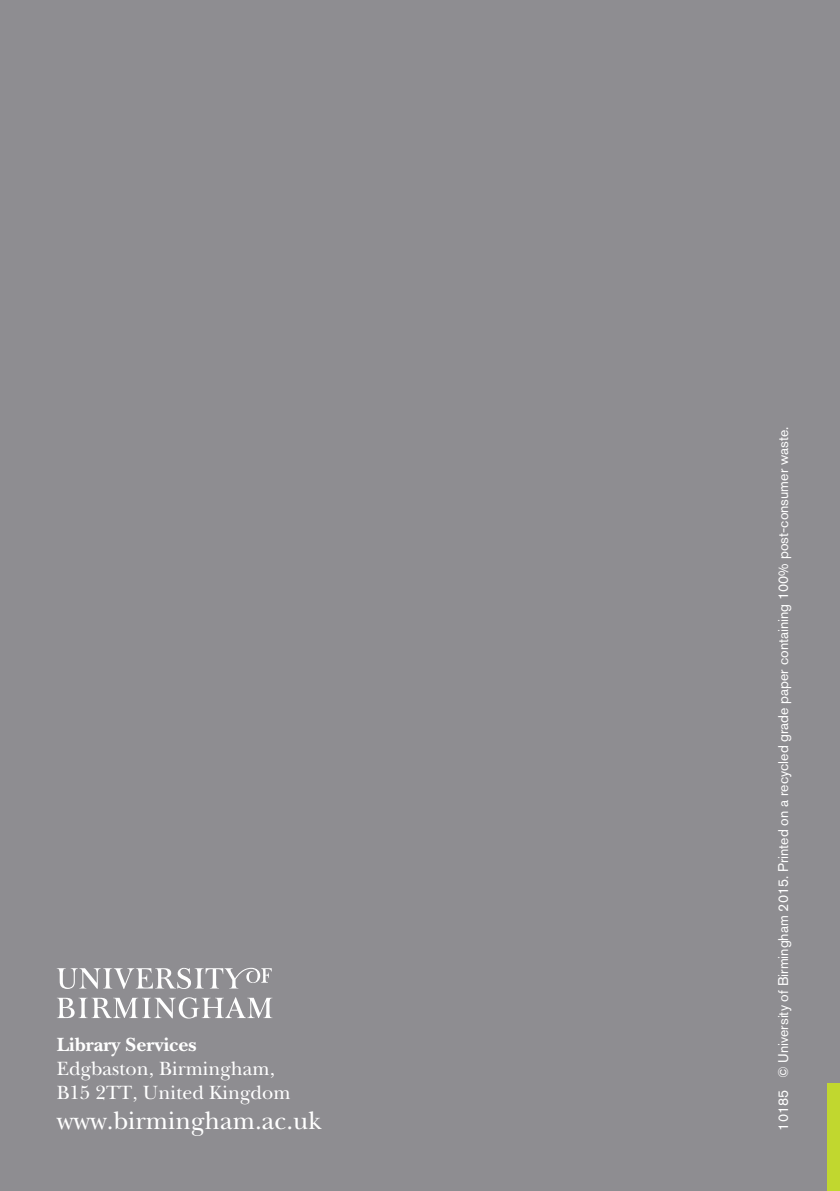
<style>
.page{position:relative;width:840px;height:1191px;background:#fff}
.page>*{position:absolute;margin:0;border:0;box-sizing:border-box;transform-origin:0 0}
.t1{font:26px "New Baskerville LT";color:#fff}
.t2{font:20px/24px "New Baskerville LT";color:#fff}
.t3{font:700 20px "New Baskerville LT";color:#fff}
.t4{font:14px "Akzidenz Grotesk BQ";color:#fff}
</style>
<div class="page">
<div style="left:0;top:0;width:839px;height:1191px;background:#8e8d91"></div>
<svg style="left:57px;top:967px;width:215px;height:22px"></svg>
<svg style="left:57px;top:997px;width:215px;height:21px"></svg>
<div style="left:826px;top:1083px;width:13px;height:108px;background:#c1d72f"></div>
<h2 class="t3" style="left:57px;top:1033px;width:141px">Library Services</h2>
<h2 class="t2" style="left:57px;top:1057px;width:235px">Edgbaston, Birmingham,<br>B15 2TT, United Kingdom</h2>
<h1 class="t1" style="left:57px;top:1105px;width:266px">www.birmingham.ac.uk</h1>
<p class="t4" style="left:774px;top:1130px;width:705px;rotate:-90deg">10185 © University of Birmingham 2015. Printed on a recycled grade paper containing 100% post-consumer waste.</p>
</div>
